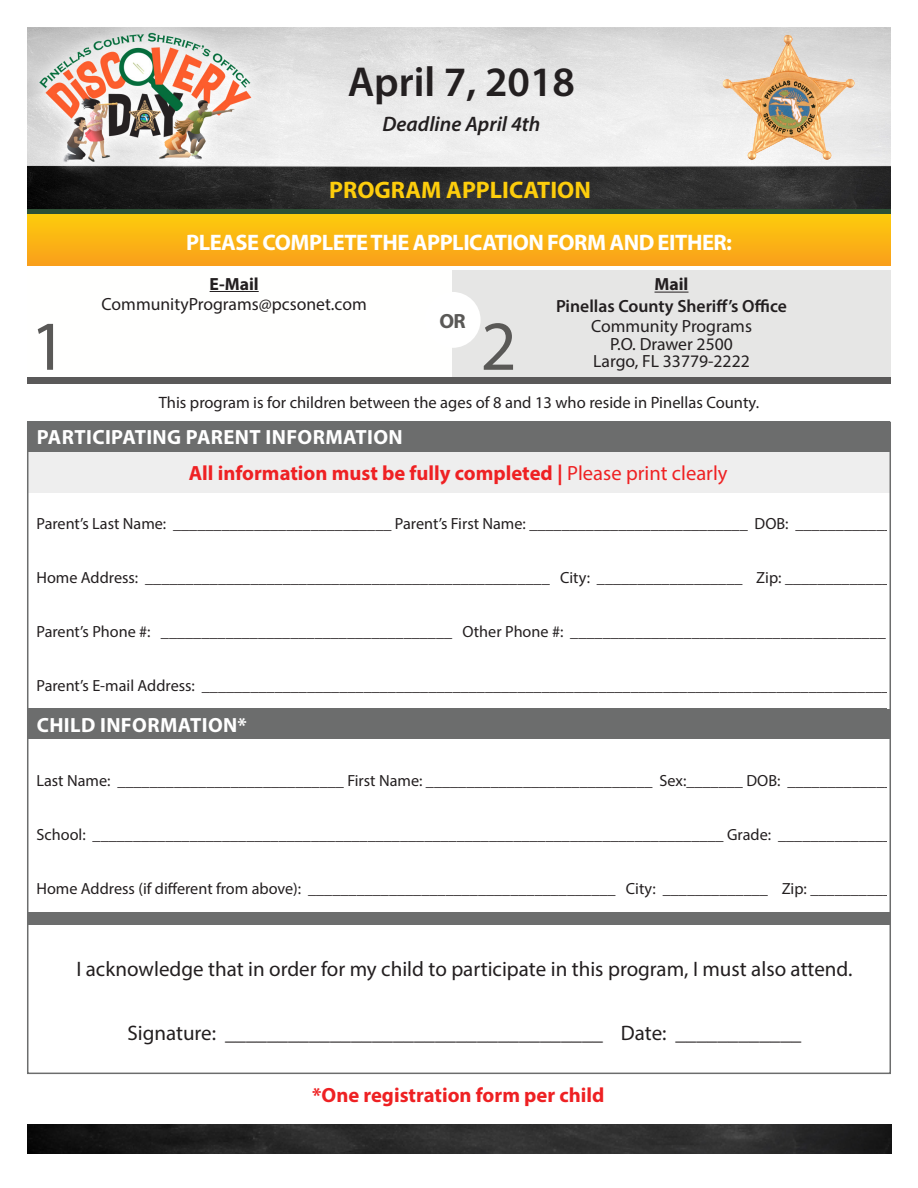
<style>
.page{position:relative;width:918px;height:1188px;background:#fff}
.page>*{position:absolute;margin:0;border:0;box-sizing:border-box;transform-origin:0 0}
.t1{font:70.65px "Myriad Pro";color:#5a5957}
.t2{font:600 42px "Myriad Pro";color:#231f20}
.t3{font:700 24px "Myriad Pro";color:#fdcd0c}
.t4{font:700 22.5px "Myriad Pro";letter-spacing:-.02em;color:#fff}
.t5{font:21px "Myriad Pro";color:#231f20}
.t6{font:italic 600 21px "Myriad Pro";color:#231f20}
.t7{font:700 20.55px "Myriad Pro";color:#ee2123}
.t8{font:700 20.55px "Myriad Pro";letter-spacing:.02em;color:#fff}
.t9{font:700 20.55px "Myriad Pro";color:#5a5957}
.t10{font:17.7px "Myriad Pro";color:#231f20}
.t11{font:600 17.7px "Myriad Pro";color:#231f20}
.t12{font:700 17.7px "Myriad Pro";color:#231f20}
.t13{font:16.5px "Myriad Pro";color:#231f20}
.t14{font:16.2px "Myriad Pro";color:#231f20}
.s1{font-weight:400}
</style>
<div class="page">
<div style="left:27px;top:452px;width:863px;height:41px;background:#eee"></div>
<div style="left:27px;top:422px;width:863px;height:30px;background:#6c6d6d"></div>
<div style="left:27px;top:709px;width:863px;height:30px;background:#6c6d6d"></div>
<div style="left:27px;top:912px;width:863px;height:13px;background:#6c6d6d"></div>
<div style="left:453px;top:270px;width:438px;height:107px;background:#e6e6e5"></div>
<div style="left:27px;top:214px;width:864px;height:51px;background:linear-gradient(to bottom,#fdcc0c,#f99f1b)"></div>
<div style="left:27px;top:377px;width:864px;height:6px;background:#5a5959"></div>
<hr style="left:210px;top:291px;width:49px;height:1px;background:#231f20">
<hr style="left:655px;top:292px;width:34px;height:1px;background:#231f20">
<div style="left:425px;top:292px;width:56px;height:56px;background:#fff;border-radius:50%"></div>
<img style="left:27px;top:27px;width:864px;height:183px">
<hr style="left:27px;top:210px;width:864px;height:4px;background:#2d5035">
<img style="left:27px;top:1124px;width:864px;height:30px">
<img style="left:723px;top:35px;width:65px;height:100px">
<p class="t2" style="left:348px;top:55px;width:229px">April 7, 2018</p>
<p class="t6" style="left:382px;top:110px;width:160px">Deadline April 4th</p>
<p class="t3" style="left:329px;top:175px;width:263px">PROGRAM APPLICATION</p>
<p class="t4" style="left:186px;top:228px;width:548px">PLEASE COMPLETE THE APPLICATION FORM AND EITHER:</p>
<p class="t12" style="left:210px;top:272px;width:51px">E-Mail</p>
<p class="t10" style="left:102px;top:293px;width:267px">CommunityPrograms@pcsonet.com</p>
<p class="t12" style="left:655px;top:273px;width:36px">Mail</p>
<p class="t11" style="left:556px;top:294px;width:233px">Pinellas County Sheriff’s Office</p>
<p class="t10" style="left:591px;top:315px;width:162px">Community Programs</p>
<p class="t10" style="left:610px;top:333px;width:124px">P.O. Drawer 2500</p>
<p class="t9" style="left:440px;top:307px;width:28px">OR</p>
<p class="t1" style="left:30px;top:303px;width:38px">1</p>
<p class="t1" style="left:481px;top:303px;width:38px">2</p>
<p class="t10" style="left:593px;top:351px;width:158px">Largo, FL 33779-2222</p>
<p class="t13" style="left:159px;top:393px;width:602px">This program is for children between the ages of 8 and 13 who reside in Pinellas County.</p>
<p class="t8" style="left:37px;top:424px;width:368px">PARTICIPATING PARENT INFORMATION</p>
<p class="t7" style="left:189px;top:460px;width:540px">All information must be fully completed | <span class="s1">Please print clearly</span></p>
<p class="t14" style="left:36px;top:514px;width:858px">Parent’s Last Name: ___________________________ Parent’s First Name: ___________________________ DOB: ____________</p>
<p class="t14" style="left:36px;top:568px;width:855px">Home Address: __________________________________________________ City: __________________ Zip: _____________</p>
<p class="t14" style="left:36px;top:622px;width:851px">Parent’s Phone #: ____________________________________ Other Phone #: _______________________________________</p>
<p class="t14" style="left:36px;top:676px;width:855px">Parent’s E-mail Address: _____________________________________________________________________________________</p>
<p class="t8" style="left:37px;top:712px;width:212px">CHILD INFORMATION*</p>
<p class="t14" style="left:36px;top:770px;width:858px">Last Name: ____________________________ First Name: ____________________________ Sex:_______ DOB: _____________</p>
<p class="t14" style="left:36px;top:824px;width:856px">School: ______________________________________________________________________________ Grade: ______________</p>
<p class="t14" style="left:36px;top:878px;width:856px">Home Address (if different from above): ______________________________________ City: _____________ Zip: __________</p>
<p class="t5" style="left:76px;top:956px;width:778px">I acknowledge that in order for my child to participate in this program, I must also attend.</p>
<p class="t5" style="left:128px;top:1020px;width:675px">Signature: ____________________________________ Date: ____________</p>
<p class="t7" style="left:312px;top:1082px;width:294px">*One registration form per child</p>
</div>
